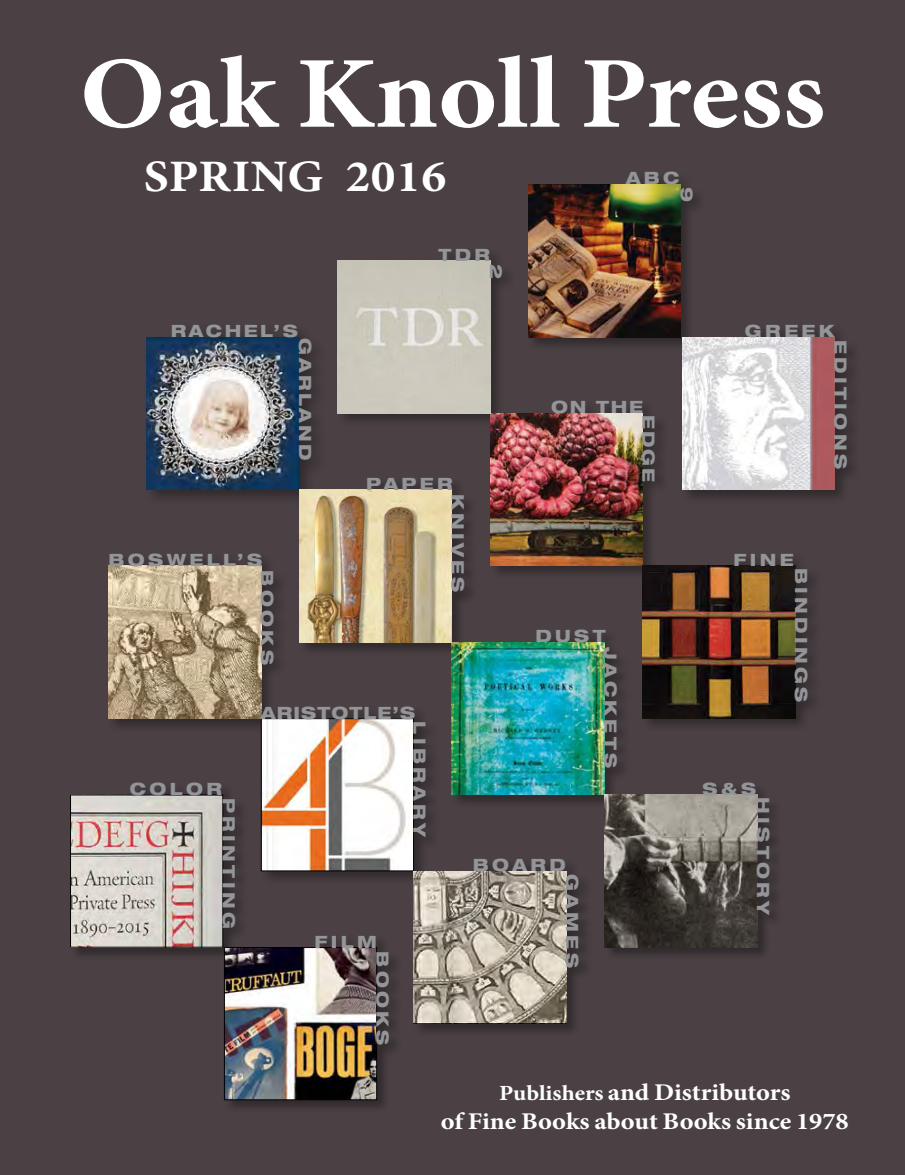
<style>
.page{position:relative;width:905px;height:1175px;background:#fff}
.page>*{position:absolute;margin:0;border:0;box-sizing:border-box;transform-origin:0 0}
.t1{font:700 102px "Minion Pro";color:#fff;scale:1.1 1}
.t2{font:700 45px "Minion Pro";letter-spacing:.005em;color:#fff;scale:1.1 1}
.t3{font:700 24px/28.8px "Minion Pro";letter-spacing:.005em;color:#fff;text-align:center;scale:1.1 1}
.t4{font:800 expanded 16.95px "Helvetica Neue";letter-spacing:.2em;color:#939598}
.t5{font:800 expanded 16.95px "Helvetica Neue";letter-spacing:.065em;color:#939598}
.s1{font-size:21.6px}
</style>
<div class="page">
<div style="left:0;top:0;width:904px;height:1174px;background:#4b4145"></div>
<div style="left:70px;top:782px;width:179px;height:179px;background:#000;opacity:.33"></div>
<img style="left:72px;top:796px;width:149px;height:149px">
<div style="left:70px;top:794px;width:153px;height:153px;border:1px solid #000"></div>
<div style="left:527px;top:171px;width:180px;height:180px;background:#000;opacity:.33"></div>
<img style="left:528px;top:184px;width:152px;height:153px">
<div style="left:489px;top:400px;width:180px;height:180px;background:#000;opacity:.33"></div>
<img style="left:490px;top:413px;width:152px;height:153px">
<div style="left:336px;top:247px;width:180px;height:181px;background:#000;opacity:.33"></div>
<img style="left:337px;top:261px;width:153px;height:152px">
<div style="left:144px;top:321px;width:184px;height:185px;background:#000;opacity:.33"></div>
<img style="left:147px;top:337px;width:152px;height:152px">
<div style="left:641px;top:552px;width:181px;height:181px;background:#000;opacity:.33"></div>
<img style="left:642px;top:566px;width:153px;height:152px">
<div style="left:451px;top:629px;width:179px;height:179px;background:#000;opacity:.33"></div>
<img style="left:452px;top:642px;width:152px;height:152px">
<div style="left:107px;top:552px;width:181px;height:181px;background:#000;opacity:.33"></div>
<img style="left:108px;top:566px;width:153px;height:152px">
<div style="left:299px;top:477px;width:179px;height:179px;background:#000;opacity:.33"></div>
<img style="left:299px;top:489px;width:153px;height:153px">
<div style="left:259px;top:705px;width:181px;height:181px;background:#000;opacity:.33"></div>
<img style="left:263px;top:720px;width:148px;height:149px">
<div style="left:261px;top:718px;width:152px;height:153px;border:1px solid #000"></div>
<div style="left:680px;top:323px;width:181px;height:181px;background:#000;opacity:.33"></div>
<img style="left:682px;top:337px;width:152px;height:152px">
<div style="left:413px;top:858px;width:179px;height:179px;background:#000;opacity:.33"></div>
<img style="left:413px;top:871px;width:153px;height:152px">
<div style="left:224px;top:934px;width:179px;height:180px;background:#000;opacity:.33"></div>
<img style="left:226px;top:949px;width:149px;height:148px">
<div style="left:224px;top:947px;width:153px;height:152px;border:1px solid #000"></div>
<div style="left:604px;top:782px;width:178px;height:178px;background:#000;opacity:.33"></div>
<img style="left:604px;top:794px;width:153px;height:153px">
<h1 class="t1" style="left:80px;top:22px;width:679px">Oak Knoll Press</h1>
<h2 class="t2" style="left:144px;top:145px;width:276px">SPRING 2016</h2>
<p class="t4" style="left:626px;top:167px;width:55px">ABC</p>
<p class="t4" style="left:697px;top:187px;width:17px;rotate:90deg">9</p>
<p class="t4" style="left:438px;top:244px;width:53px">TDR</p>
<p class="t4" style="left:507px;top:264px;width:17px;rotate:90deg">2</p>
<p class="t4" style="left:171px;top:320px;width:129px">RACHEL’S</p>
<p class="t4" style="left:316px;top:338px;width:124px;rotate:90deg">GARLAND</p>
<p class="t4" style="left:108px;top:549px;width:155px">BOSWELL’S</p>
<p class="t4" style="left:278px;top:570px;width:96px;rotate:90deg">BOOKS</p>
<p class="t4" style="left:366px;top:472px;width:88px">PAPER</p>
<p class="t4" style="left:469px;top:494px;width:100px;rotate:90deg">KNIVES</p>
<p class="t4" style="left:130px;top:778px;width:94px">COLOR</p>
<p class="t4" style="left:240px;top:798px;width:132px;rotate:90deg">PRINTING</p>
<p class="t5" style="left:261px;top:701px;width:155px">ARISTOTLE’S</p>
<p class="t4" style="left:430px;top:721px;width:118px;rotate:90deg">LIBRARY</p>
<p class="t4" style="left:314px;top:930px;width:64px">FILM</p>
<p class="t4" style="left:393px;top:951px;width:96px;rotate:90deg">BOOKS</p>
<p class="t4" style="left:551px;top:396px;width:93px">ON THE</p>
<p class="t4" style="left:659px;top:415px;width:67px;rotate:90deg">EDGE</p>
<p class="t4" style="left:535px;top:625px;width:72px">DUST</p>
<p class="t4" style="left:621px;top:647px;width:123px;rotate:90deg">JACKETS</p>
<p class="t4" style="left:473px;top:854px;width:94px">BOARD</p>
<p class="t4" style="left:583px;top:874px;width:95px;rotate:90deg">GAMES</p>
<p class="t4" style="left:745px;top:320px;width:91px">GREEK</p>
<p class="t4" style="left:851px;top:340px;width:130px;rotate:90deg">EDITIONS</p>
<p class="t4" style="left:733px;top:549px;width:62px">FINE</p>
<p class="t4" style="left:812px;top:568px;width:136px;rotate:90deg">BINDINGS</p>
<p class="t4" style="left:702px;top:778px;width:55px">S&amp;S</p>
<p class="t4" style="left:774px;top:797px;width:120px;rotate:90deg">HISTORY</p>
<h3 class="t3" style="left:441px;top:1077px;width:372px"><span class="s1">Publishers</span> and Distributors<br>of Fine Books about Books since 1978</h3>
</div>
